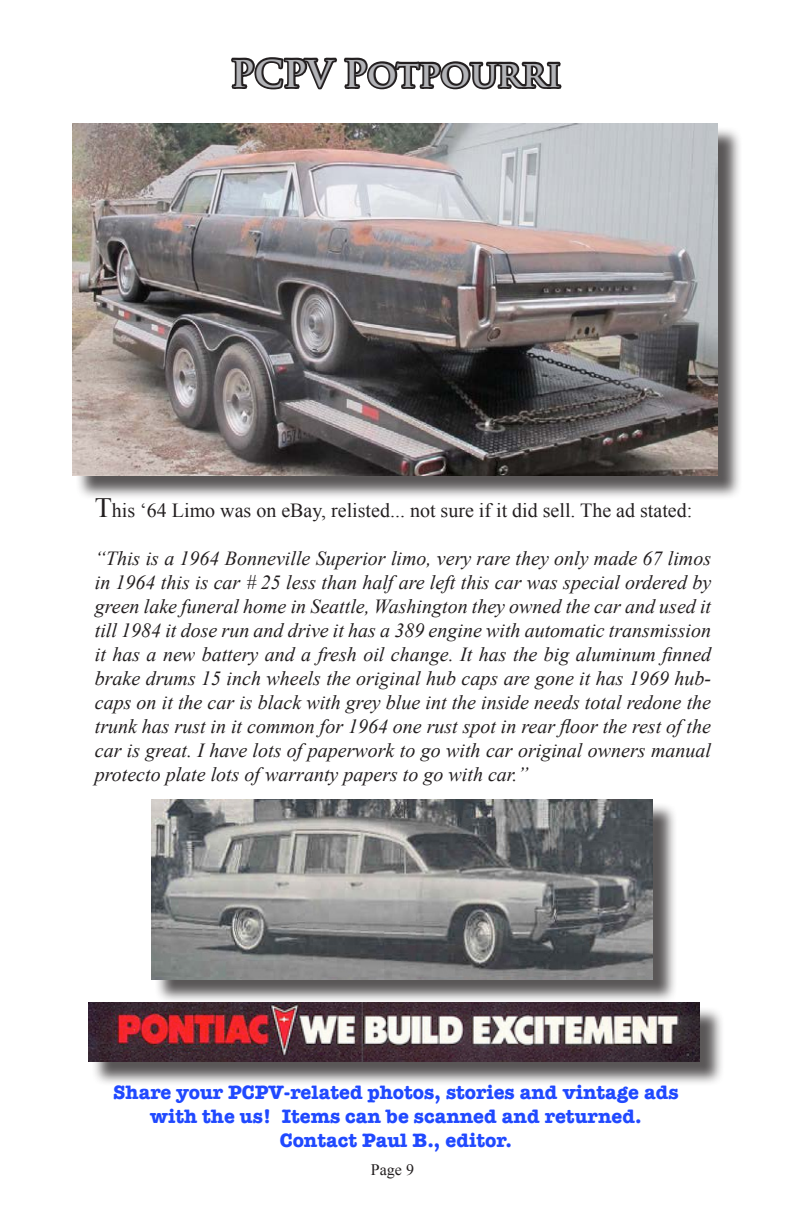
<style>
.page{position:relative;width:792px;height:1224px;background:#fff}
.page>*{position:absolute;margin:0;border:0;box-sizing:border-box;transform-origin:0 0}
.t1{font:700 36px "Trajan Pro";color:#b2b3b7}
.t2{font:italic 20px/24px "Times New Roman";color:#231f20;text-align:justify}
.t3{font:700 20px/24px "American Typewriter";color:#2049ff;text-align:center}
.t4{font:20px "Times New Roman";color:#231f20}
.t5{font:16px "Times New Roman";color:#231f20}
.s1{font-size:28px}
</style>
<div class="page">
<svg style="left:231px;top:57px;width:331px;height:33px"></svg>
<div style="left:91px;top:1006px;width:634px;height:80px;background:#231f20;opacity:.75"></div>
<img style="left:88px;top:1003px;width:612px;height:58px">
<div style="left:75px;top:126px;width:667px;height:374px;background:#231f20;opacity:.75"></div>
<img style="left:72px;top:123px;width:645px;height:352px">
<div style="left:154px;top:802px;width:524px;height:202px;background:#231f20;opacity:.75"></div>
<img style="left:151px;top:799px;width:502px;height:180px">
<h1 class="t1" style="left:231px;top:51px;width:332px">PCPV Potpourri</h1>
<p class="t4" style="left:95px;top:497px;width:599px"><span class="s1">T</span>his ‘64 Limo was on eBay, relisted... not sure if it did sell. The ad stated:</p>
<p class="t2" style="left:95px;top:546px;width:618px">“This is a 1964 Bonneville Superior limo, very rare they only made 67 limos in 1964 this is car # 25 less than half are left this car was special ordered by green lake funeral home in Seattle, Washington they owned the car and used it till 1984 it dose run and drive it has a 389 engine with automatic transmission it has a new battery and a fresh oil change. It has the big aluminum finned brake drums 15 inch wheels the original hub caps are gone it has 1969 hub&shy;caps on it the car is black with grey blue int the inside needs total redone the trunk has rust in it common for 1964 one rust spot in rear floor the rest of the car is great. I have lots of paperwork to go with car original owners manual protecto plate lots of warranty papers to go with car.”</p>
<p class="t3" style="left:113px;top:1079px;width:567px">Share your PCPV-related photos, stories and vintage ads with the us! Items can be scanned and returned.<br>Contact Paul B., editor.</p>
<p class="t5" style="left:371px;top:1159px;width:45px">Page 9</p>
</div>
